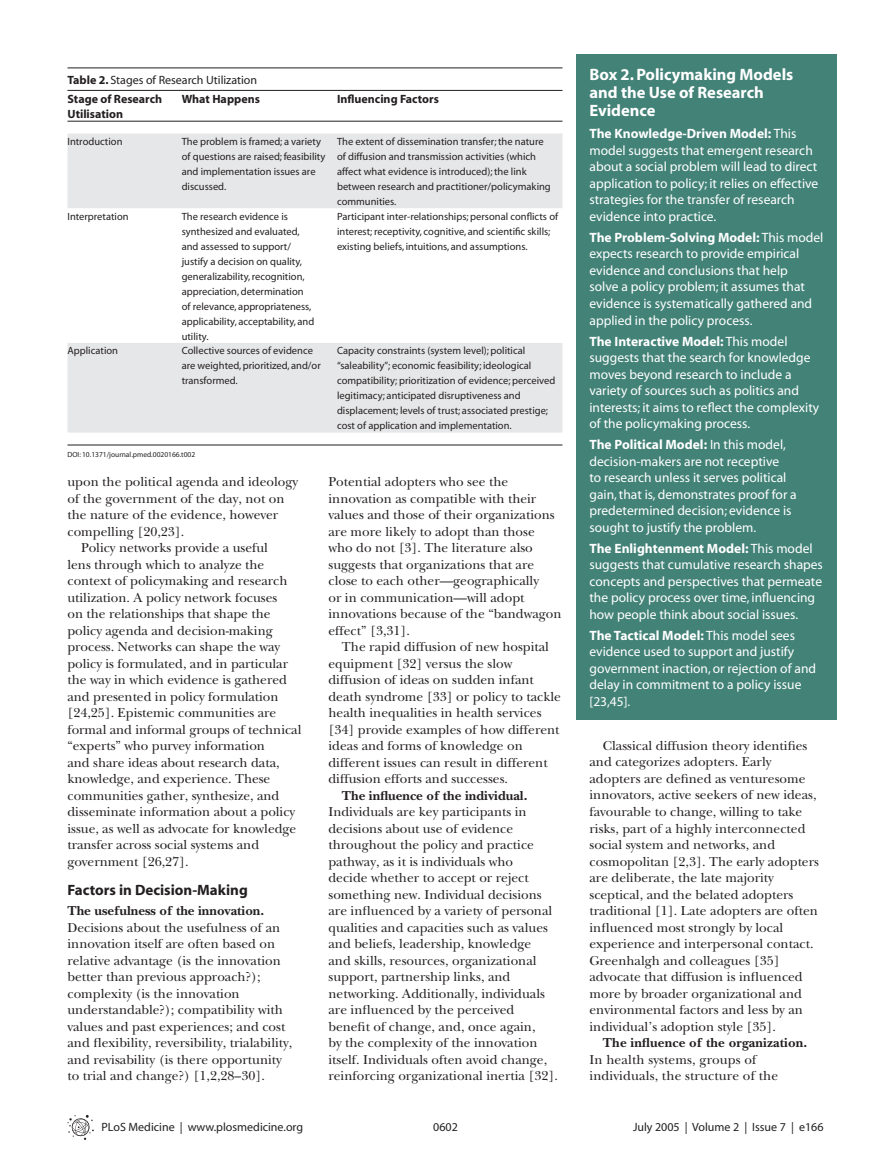
<style>
.page{position:relative;width:891px;height:1175px;background:#fff}
.page>*{position:absolute;margin:0;border:0;box-sizing:border-box;transform-origin:0 0}
.t1{font:700 16.5px/18px "Myriad";color:#fff}
.t2{font:700 15px "Myriad";color:#231f20}
.t3{font:500 13.5px/16.5px "PLB Iserif";color:#231f20}
.t4{font:13.5px/16.5px "Myriad";color:#fff}
.t5{font:700 13.5px "PLB Iserif";color:#231f20}
.t6{font:12px/19.2px "Myriad";color:#231f20}
.t7{font:700 12px "Myriad";color:#231f20}
.t8{font:10.5px/15px "Myriad";color:#231f20}
.t9{font:7.5px "Myriad";color:#231f20}
.s1{font-weight:700}
</style>
<div class="page">
<svg style="left:68px;top:1115px;width:26px;height:24px"></svg>
<div style="left:576px;top:54px;width:261px;height:665px;background:#428277"></div>
<svg style="left:68px;top:134px;width:494px;height:298px;fill:#e6e7e8"></svg>
<hr style="left:68px;top:68px;width:494px;height:1px;background:#231f20">
<hr style="left:68px;top:90px;width:494px;height:1px;background:#231f20">
<hr style="left:68px;top:121px;width:494px;height:1px;background:#231f20">
<hr style="left:68px;top:444px;width:494px;height:1px;background:#231f20">
<p class="t6" style="left:68px;top:71px;width:191px"><span class="s1">Table 2.</span> Stages of Research Utilization<br><span class="s1">Stage of Research</span></p>
<p class="t7" style="left:68px;top:109px;width:57px">Utilisation</p>
<p class="t7" style="left:182px;top:94px;width:80px">What Happens</p>
<p class="t7" style="left:337px;top:94px;width:103px">Influencing Factors</p>
<p class="t8" style="left:68px;top:135px;width:57px">Introduction</p>
<p class="t8" style="left:182px;top:135px;width:145px">The problem is framed; a variety of questions are raised; feasibility and implementation issues are discussed.</p>
<p class="t8" style="left:337px;top:135px;width:215px">The extent of dissemination transfer; the nature of diffusion and transmission activities (which affect what evidence is introduced); the link between research and practitioner/policymaking communities.</p>
<p class="t8" style="left:67px;top:209px;width:63px">Interpretation</p>
<p class="t8" style="left:182px;top:209px;width:134px">The research evidence is synthesized and evaluated, and assessed to support/ justify a decision on quality, generalizability, recognition, appreciation, determination of relevance, appropriateness, applicability, acceptability, and utility.</p>
<p class="t8" style="left:337px;top:209px;width:223px">Participant inter-relationships; personal conflicts of interest; receptivity, cognitive, and scientific skills; existing beliefs, intuitions, and assumptions.</p>
<p class="t8" style="left:67px;top:344px;width:52px">Application</p>
<p class="t8" style="left:182px;top:344px;width:141px">Collective sources of evidence are weighted, prioritized, and/or transformed.</p>
<p class="t8" style="left:337px;top:344px;width:220px">Capacity constraints (system level); political “saleability”; economic feasibility; ideological compatibility; prioritization of evidence; perceived legitimacy; anticipated disruptiveness and displacement; levels of trust; associated prestige; cost of application and implementation.</p>
<p class="t9" style="left:68px;top:451px;width:129px">DOI: 10.1371/journal.pmed.0020166.t002</p>
<p class="t3" style="left:68px;top:474px;width:232px">upon the political agenda and ideology</p>
<p class="t3" style="left:68px;top:491px;width:219px">of the government of the day, not on</p>
<p class="t3" style="left:68px;top:507px;width:212px">the nature of the evidence, however</p>
<p class="t3" style="left:68px;top:524px;width:118px">compelling [20,23].</p>
<p class="t3" style="left:81px;top:540px;width:188px">Policy networks provide a useful</p>
<p class="t3" style="left:68px;top:557px;width:198px">lens through which to analyze the</p>
<p class="t3" style="left:68px;top:573px;width:221px">context of policymaking and research</p>
<p class="t3" style="left:68px;top:590px;width:211px">utilization. A policy network focuses</p>
<p class="t3" style="left:68px;top:606px;width:205px">on the relationships that shape the</p>
<p class="t3" style="left:68px;top:623px;width:207px">policy agenda and decision-making</p>
<p class="t3" style="left:68px;top:639px;width:214px">process. Networks can shape the way</p>
<p class="t3" style="left:68px;top:656px;width:222px">policy is formulated, and in particular</p>
<p class="t3" style="left:68px;top:672px;width:221px">the way in which evidence is gathered</p>
<p class="t3" style="left:68px;top:689px;width:213px">and presented in policy formulation</p>
<p class="t3" style="left:68px;top:705px;width:210px">[24,25]. Epistemic communities are</p>
<p class="t3" style="left:68px;top:722px;width:236px">formal and informal groups of technical</p>
<p class="t3" style="left:68px;top:738px;width:199px">“experts” who purvey information</p>
<p class="t3" style="left:68px;top:755px;width:214px">and share ideas about research data,</p>
<p class="t3" style="left:68px;top:771px;width:204px">knowledge, and experience. These</p>
<p class="t3" style="left:68px;top:788px;width:213px">communities gather, synthesize, and</p>
<p class="t3" style="left:68px;top:804px;width:229px">disseminate information about a policy</p>
<p class="t3" style="left:68px;top:821px;width:230px">issue, as well as advocate for knowledge</p>
<p class="t3" style="left:68px;top:837px;width:193px">transfer across social systems and</p>
<p class="t3" style="left:68px;top:854px;width:123px">government [26,27].</p>
<p class="t2" style="left:68px;top:884px;width:182px">Factors in Decision-Making</p>
<p class="t5" style="left:68px;top:905px;width:198px">The usefulness of the innovation.</p>
<p class="t3" style="left:68px;top:920px;width:226px">Decisions about the usefulness of an innovation itself are often based on relative advantage (is the innovation better than previous approach?); complexity (is the innovation understandable?); compatibility with values and past experiences; and cost and flexibility, reversibility, trialability, and revisability (is there opportunity to trial and change?) [1,2,28–30].</p>
<p class="t3" style="left:328px;top:474px;width:235px">Potential adopters who see the innovation as compatible with their values and those of their organizations are more likely to adopt than those who do not [3]. The literature also suggests that organizations that are close to each other—geographically<br>or in communication—will adopt innovations because of the “bandwagon effect” [3,31].</p>
<p class="t3" style="left:328px;top:639px;width:234px;text-indent:14px">The rapid diffusion of new hospital equipment [32] versus the slow diffusion of ideas on sudden infant death syndrome [33] or policy to tackle health inequalities in health services [34] provide examples of how different ideas and forms of knowledge on different issues can result in different diffusion efforts and successes.</p>
<p class="t5" style="left:342px;top:790px;width:187px">The influence of the individual.</p>
<p class="t3" style="left:328px;top:804px;width:231px">Individuals are key participants in decisions about use of evidence throughout the policy and practice pathway, as it is individuals who<br>decide whether to accept or reject something new. Individual decisions are influenced by a variety of personal qualities and capacities such as values and beliefs, leadership, knowledge<br>and skills, resources, organizational support, partnership links, and networking. Additionally, individuals are influenced by the perceived benefit of change, and, once again,<br>by the complexity of the innovation itself. Individuals often avoid change, reinforcing organizational inertia [32].</p>
<p class="t6" style="left:102px;top:1118px;width:203px">PLoS Medicine | www.plosmedicine.org</p>
<p class="t6" style="left:433px;top:1118px;width:26px">0602</p>
<p class="t1" style="left:590px;top:67px;width:205px">Box 2. Policymaking Models and the Use of Research<br>Evidence</p>
<p class="t4" style="left:590px;top:127px;width:230px"><span class="s1">The Knowledge-Driven Model:</span> This model suggests that emergent research about a social problem will lead to direct application to policy; it relies on effective strategies for the transfer of research evidence into practice.</p>
<p class="t4" style="left:590px;top:230px;width:235px"><span class="s1">The Problem-Solving Model:</span> This model expects research to provide empirical evidence and conclusions that help<br>solve a policy problem; it assumes that evidence is systematically gathered and applied in the policy process.</p>
<p class="t4" style="left:590px;top:334px;width:231px"><span class="s1">The Interactive Model:</span> This model suggests that the search for knowledge moves beyond research to include a variety of sources such as politics and interests; it aims to reflect the complexity of the policymaking process.</p>
<p class="t4" style="left:590px;top:437px;width:209px"><span class="s1">The Political Model:</span> In this model, decision-makers are not receptive<br>to research unless it serves political gain, that is, demonstrates proof for a predetermined decision; evidence is sought to justify the problem.</p>
<p class="t4" style="left:590px;top:541px;width:235px"><span class="s1">The Enlightenment Model:</span> This model suggests that cumulative research shapes concepts and perspectives that permeate the policy process over time, influencing how people think about social issues.</p>
<p class="t4" style="left:590px;top:628px;width:228px"><span class="s1">The Tactical Model:</span> This model sees evidence used to support and justify government inaction, or rejection of and delay in commitment to a policy issue [23,45].</p>
<p class="t3" style="left:589px;top:738px;width:231px;text-indent:14px">Classical diffusion theory identifies and categorizes adopters. Early adopters are defined as venturesome innovators, active seekers of new ideas, favourable to change, willing to take risks, part of a highly interconnected social system and networks, and cosmopolitan [2,3]. The early adopters are deliberate, the late majority sceptical, and the belated adopters traditional [1]. Late adopters are often influenced most strongly by local experience and interpersonal contact.<br>Greenhalgh and colleagues [35] advocate that diffusion is influenced more by broader organizational and environmental factors and less by an individual’s adoption style [35].</p>
<p class="t5" style="left:603px;top:1037px;width:206px">The influence of the organization.</p>
<p class="t3" style="left:589px;top:1051px;width:190px">In health systems, groups of individuals, the structure of the</p>
<p class="t6" style="left:633px;top:1118px;width:192px">July 2005 | Volume 2 | Issue 7 | e166</p>
</div>
